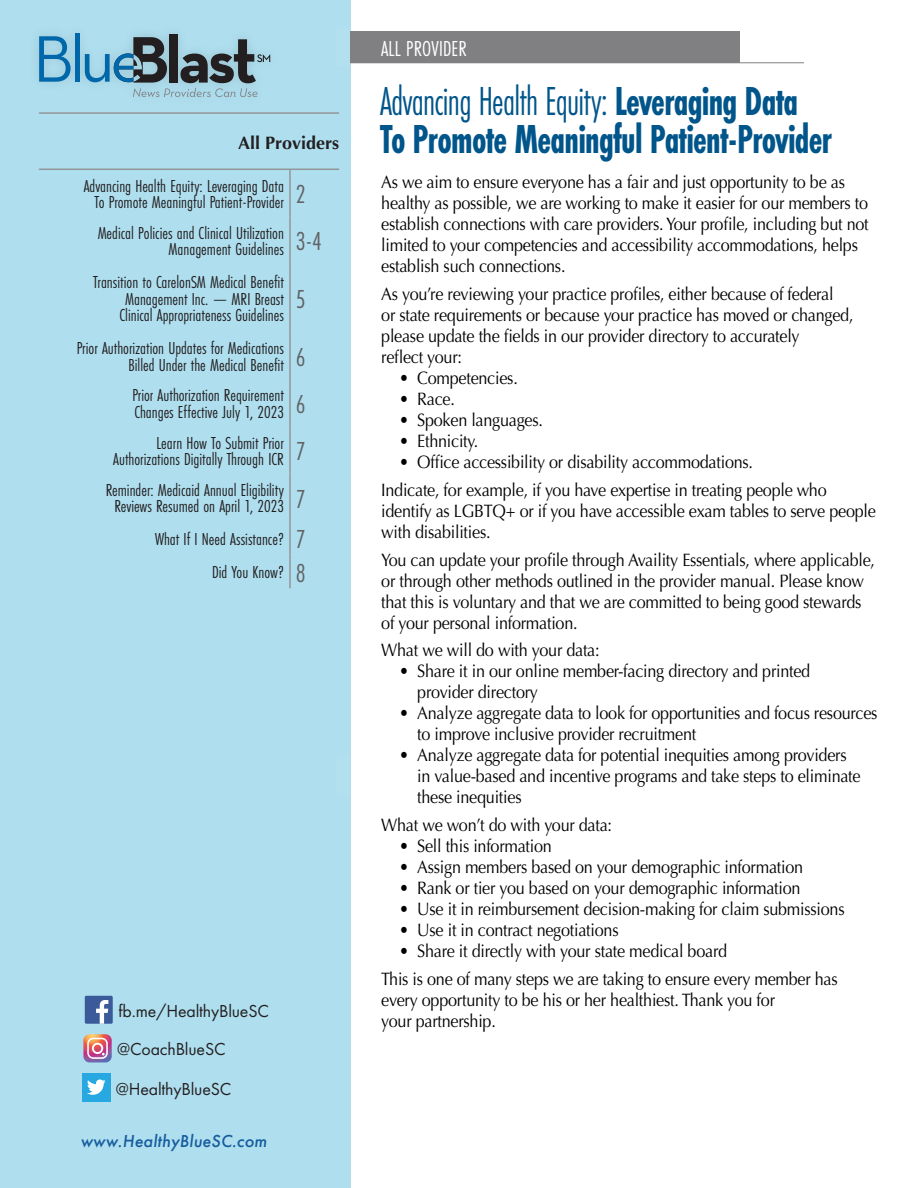
<style>
.page{position:relative;width:918px;height:1188px;background:#fff}
.page>*{position:absolute;margin:0;border:0;box-sizing:border-box;transform-origin:0 0}
.t1{font:42px "Futura PT Cond";letter-spacing:-.02em;color:#00558b;scale:.88 1}
.t2{font:700 42px "Futura PT Cond";letter-spacing:-.02em;color:#00558b;scale:.88 1}
.t3{font:27px "Futura PT Cond";color:#636366}
.t4{font:22.5px "Futura PT Cond";letter-spacing:.01em;color:#fff}
.t5{font:18px/21px "Optima";letter-spacing:-.015em;color:#000;scale:.9 1}
.t6{font:18px/16.5px "Futura PT Cond";color:#231f20;text-align:right}
.t7{font:18px "Futura PT";letter-spacing:-.01em;color:#231f20}
.t8{font:italic 500 18px "Futura PT";letter-spacing:.01em;color:#175d9e}
.t9{font:700 18px "Optima";color:#231f20}
.s1{font-weight:700}
</style>
<div class="page">
<div style="left:0;top:0;width:351px;height:1188px;background:#afdfef"></div>
<div style="left:338px;top:31px;width:402px;height:32px;background:#808083"></div>
<hr style="left:349px;top:62px;width:455px;height:1px;background:#808083">
<div style="left:336px;top:29px;width:13px;height:37px;background:#b2e0ef"></div>
<hr style="left:39px;top:112px;width:251px;height:2px;background:#939598">
<hr style="left:290px;top:112px;width:49px;height:2px;background:#939598">
<hr style="left:39px;top:169px;width:251px;height:1px;background:#939598">
<hr style="left:290px;top:169px;width:49px;height:1px;background:#939598">
<hr style="left:289px;top:170px;width:2px;height:47px;background:#939598">
<hr style="left:289px;top:217px;width:2px;height:47px;background:#939598">
<hr style="left:289px;top:264px;width:2px;height:68px;background:#939598">
<hr style="left:289px;top:332px;width:2px;height:47px;background:#939598">
<hr style="left:289px;top:379px;width:2px;height:47px;background:#939598">
<hr style="left:289px;top:426px;width:2px;height:48px;background:#939598">
<hr style="left:289px;top:474px;width:2px;height:47px;background:#939598">
<hr style="left:289px;top:521px;width:2px;height:34px;background:#939598">
<hr style="left:289px;top:555px;width:2px;height:33px;background:#939598">
<div style="left:169px;top:34px;width:9px;height:49px;background:#231f20"></div>
<svg style="left:39px;top:36px;width:32px;height:46px"></svg>
<div style="left:75px;top:33px;width:5px;height:49px;background:#0067aa"></div>
<svg style="left:85px;top:37px;width:185px;height:60px"></svg>
<svg style="left:83px;top:1034px;width:29px;height:28px"></svg>
<div style="left:82px;top:1073px;width:28px;height:28px;background:#27a8e0"></div>
<svg style="left:87px;top:1079px;width:19px;height:16px"></svg>
<div style="left:85px;top:996px;width:28px;height:28px;background:#3b5a9a;border-radius:2px"></div>
<svg style="left:96px;top:1000px;width:12px;height:24px"></svg>
<p class="t9" style="left:238px;top:133px;width:102px">All Providers</p>
<p class="t6" style="left:84px;top:177px;width:202px">Advancing Health Equity: Leveraging Data</p>
<p class="t6" style="left:95px;top:194px;width:191px">To Promote Meaningful Patient-Provider</p>
<p class="t3" style="left:296px;top:179px;width:11px">2</p>
<p class="t6" style="left:98px;top:225px;width:188px">Medical Policies and Clinical Utilization<br>Management Guidelines</p>
<p class="t3" style="left:296px;top:226px;width:28px">3-4</p>
<p class="t6" style="left:93px;top:274px;width:192px">Transition to CarelonSM Medical Benefit</p>
<p class="t6" style="left:125px;top:290px;width:160px">Management Inc. — MRI Breast</p>
<p class="t6" style="left:119px;top:307px;width:166px">Clinical Appropriateness Guidelines</p>
<p class="t3" style="left:296px;top:283px;width:11px">5</p>
<p class="t6" style="left:77px;top:340px;width:209px">Prior Authorization Updates for Medications</p>
<p class="t6" style="left:129px;top:356px;width:157px">Billed Under the Medical Benefit</p>
<p class="t3" style="left:296px;top:341px;width:11px">6</p>
<p class="t6" style="left:132px;top:387px;width:153px">Prior Authorization Requirement</p>
<p class="t6" style="left:134px;top:404px;width:151px">Changes Effective July 1, 2023</p>
<p class="t3" style="left:296px;top:388px;width:11px">6</p>
<p class="t6" style="left:157px;top:434px;width:129px">Learn How To Submit Prior</p>
<p class="t6" style="left:113px;top:451px;width:172px">Authorizations Digitally Through ICR</p>
<p class="t3" style="left:296px;top:436px;width:11px">7</p>
<p class="t6" style="left:106px;top:482px;width:180px">Reminder: Medicaid Annual Eligibility</p>
<p class="t6" style="left:114px;top:498px;width:171px">Reviews Resumed on April 1, 2023</p>
<p class="t3" style="left:296px;top:483px;width:11px">7</p>
<p class="t6" style="left:155px;top:530px;width:130px">What If I Need Assistance?</p>
<p class="t3" style="left:296px;top:523px;width:11px">7</p>
<p class="t6" style="left:212px;top:564px;width:73px">Did You Know?</p>
<p class="t3" style="left:296px;top:557px;width:11px">8</p>
<p class="t7" style="left:119px;top:1001px;width:152px">fb.me/HealthyBlueSC</p>
<p class="t7" style="left:117px;top:1038px;width:110px">@CoachBlueSC</p>
<p class="t7" style="left:116px;top:1078px;width:117px">@HealthyBlueSC</p>
<p class="t8" style="left:80px;top:1130px;width:188px">www.HealthyBlueSC.com</p>
<p class="t4" style="left:381px;top:35px;width:88px">ALL PROVIDER</p>
<p class="t1" style="left:380px;top:77px;width:476px">Advancing Health Equity: <span class="s1">Leveraging Data</span></p>
<p class="t2" style="left:380px;top:114px;width:515px">To Promote Meaningful Patient-Provider</p>
<p class="t5" style="left:381px;top:172px;width:543px">As we aim to ensure everyone has a fair and just opportunity to be as healthy as possible, we are working to make it easier for our members to establish connections with care providers. Your profile, including but not limited to your competencies and accessibility accommodations, helps establish such connections.</p>
<p class="t5" style="left:381px;top:284px;width:504px">As you’re reviewing your practice profiles, either because of federal</p>
<p class="t5" style="left:381px;top:305px;width:526px">or state requirements or because your practice has moved or changed, please update the fields in our provider directory to accurately</p>
<p class="t5" style="left:381px;top:347px;width:91px">reflect your:</p>
<p class="t5" style="left:399px;top:368px;width:133px">• Competencies.</p>
<p class="t5" style="left:399px;top:389px;width:63px">• Race.</p>
<p class="t5" style="left:399px;top:410px;width:161px">• Spoken languages.</p>
<p class="t5" style="left:399px;top:431px;width:89px">• Ethnicity.</p>
<p class="t5" style="left:399px;top:452px;width:395px">• Office accessibility or disability accommodations.</p>
<p class="t5" style="left:381px;top:479px;width:551px">Indicate, for example, if you have expertise in treating people who identify as LGBTQ+ or if you have accessible exam tables to serve people with disabilities.</p>
<p class="t5" style="left:381px;top:549px;width:550px">You can update your profile through Availity Essentials, where applicable, or through other methods outlined in the provider manual. Please know that this is voluntary and that we are committed to being good stewards of your personal information.</p>
<p class="t5" style="left:381px;top:640px;width:244px">What we will do with your data:</p>
<p class="t5" style="left:399px;top:661px;width:458px">• Share it in our online member-facing directory and printed</p>
<p class="t5" style="left:417px;top:682px;width:136px">provider directory</p>
<p class="t5" style="left:399px;top:703px;width:533px">• Analyze aggregate data to look for opportunities and focus resources</p>
<p class="t5" style="left:417px;top:724px;width:312px">to improve inclusive provider recruitment</p>
<p class="t5" style="left:399px;top:745px;width:499px">• Analyze aggregate data for potential inequities among providers</p>
<p class="t5" style="left:417px;top:766px;width:494px">in value-based and incentive programs and take steps to eliminate</p>
<p class="t5" style="left:417px;top:787px;width:118px">these inequities</p>
<p class="t5" style="left:381px;top:815px;width:258px">What we won’t do with your data:</p>
<p class="t5" style="left:399px;top:836px;width:171px">• Sell this information</p>
<p class="t5" style="left:399px;top:857px;width:450px">• Assign members based on your demographic information</p>
<p class="t5" style="left:399px;top:878px;width:447px">• Rank or tier you based on your demographic information</p>
<p class="t5" style="left:399px;top:899px;width:496px">• Use it in reimbursement decision-making for claim submissions</p>
<p class="t5" style="left:399px;top:920px;width:245px">• Use it in contract negotiations</p>
<p class="t5" style="left:399px;top:941px;width:366px">• Share it directly with your state medical board</p>
<p class="t5" style="left:381px;top:968px;width:509px">This is one of many steps we are taking to ensure every member has every opportunity to be his or her healthiest. Thank you for</p>
<p class="t5" style="left:381px;top:1010px;width:129px">your partnership.</p>
</div>
